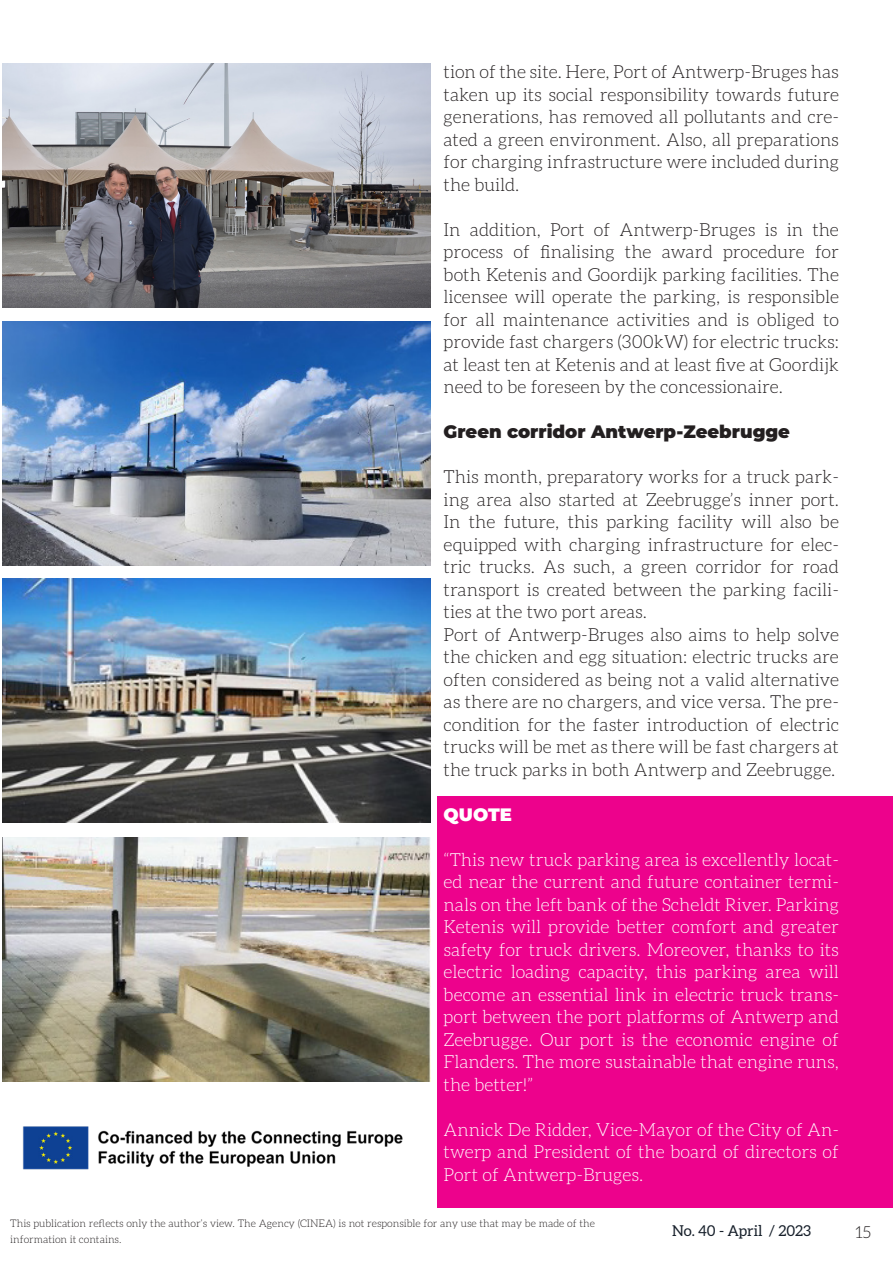
<style>
.page{position:relative;width:893px;height:1263px;background:#fff}
.page>*{position:absolute;margin:0;border:0;box-sizing:border-box;transform-origin:0 0}
.t1{font:300 18px/22.5px "Aleo";color:#231f20;text-align:justify}
.t2{font:300 18px/22.5px "Aleo";color:#fff;text-align:justify}
.t3{font:900 18px "Montserrat";color:#231f20}
.t4{font:900 18px "Montserrat";color:#fff}
.t5{font:300 16.5px "Aleo";color:#231f20}
.t6{font:15px "Aleo";color:#17202b}
.t7{font:300 10.5px/16.5px "Aleo";color:#231f20}
</style>
<div class="page">
<div style="left:438px;top:797px;width:455px;height:411px;background:#ed028c"></div>
<img style="left:3px;top:64px;width:427px;height:244px">
<img style="left:3px;top:321px;width:427px;height:244px">
<img style="left:3px;top:578px;width:427px;height:244px">
<img style="left:3px;top:837px;width:427px;height:244px">
<img style="left:22px;top:1126px;width:381px;height:44px">
<p class="t1" style="left:444px;top:61px;width:397px">tion of the site. Here, Port of Antwerp-Bruges has taken up its social responsibility towards future generations, has removed all pollutants and cre&shy;ated a green environment. Also, all preparations for charging infrastructure were included during the build.</p>
<p class="t1" style="left:444px;top:218px;width:397px">In addition, Port of Antwerp-Bruges is in the process of finalising the award procedure for both Ketenis and Goordijk parking facilities. The licensee will operate the parking, is responsible for all maintenance activities and is obliged to provide fast chargers (300kW) for electric trucks: at least ten at Ketenis and at least five at Goordijk need to be foreseen by the concessionaire.</p>
<p class="t3" style="left:444px;top:418px;width:348px">Green corridor Antwerp-Zeebrugge</p>
<p class="t1" style="left:444px;top:466px;width:397px">This month, preparatory works for a truck park&shy;ing area also started at Zeebrugge’s inner port.<br>In the future, this parking facility will also be equipped with charging infrastructure for elec&shy;tric trucks. As such, a green corridor for road transport is created between the parking facili&shy;ties at the two port areas.</p>
<p class="t1" style="left:444px;top:623px;width:397px">Port of Antwerp-Bruges also aims to help solve the chicken and egg situation: electric trucks are often considered as being not a valid alternative as there are no chargers, and vice versa. The pre&shy;condition for the faster introduction of electric trucks will be met as there will be fast chargers at the truck parks in both Antwerp and Zeebrugge.</p>
<p class="t4" style="left:444px;top:801px;width:70px">QUOTE</p>
<p class="t2" style="left:444px;top:848px;width:397px">“This new truck parking area is excellently locat&shy;ed near the current and future container termi&shy;nals on the left bank of the Scheldt River. Parking Ketenis will provide better comfort and greater safety for truck drivers. Moreover, thanks to its electric loading capacity, this parking area will become an essential link in electric truck trans&shy;port between the port platforms of Antwerp and Zeebrugge. Our port is the economic engine of Flanders. The more sustainable that engine runs, the better!”</p>
<p class="t2" style="left:444px;top:1118px;width:397px">Annick De Ridder, Vice-Mayor of the City of An&shy;twerp and President of the board of directors of Port of Antwerp-Bruges.</p>
<p class="t7" style="left:10px;top:1215px;width:586px">This publication reflects only the author’s view. The Agency (CINEA) is not responsible for any use that may be made of the information it contains.</p>
<p class="t6" style="left:672px;top:1222px;width:140px">No. 40 - April / 2023</p>
<p class="t5" style="left:855px;top:1223px;width:17px">15</p>
</div>
